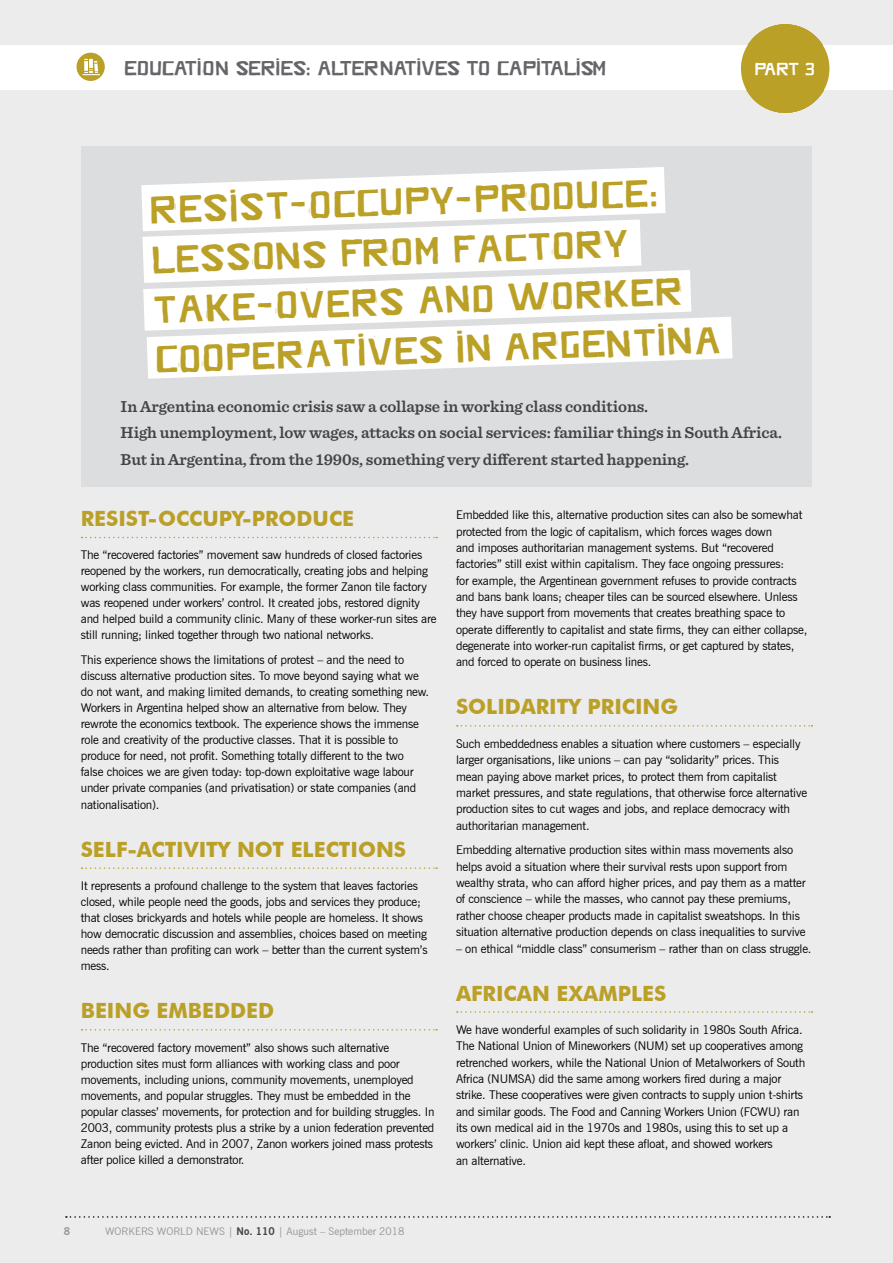
<style>
.page{position:relative;width:893px;height:1263px;background:#ececed}
.page>*{position:absolute;margin:0;border:0;box-sizing:border-box;transform-origin:0 0}
.t1{font:35.85px/49.7px "Pizz HH Normal";color:#bba027}
.t2{font:700 21px "Futura BT";color:#bba027}
.t3{font:19.05px "Pizz HH Normal";letter-spacing:-.03em;color:#656669}
.t4{font:19.05px "Pizz HH Normal";color:#fff}
.t5{font:600 16.5px/26.2px "Sentinel";letter-spacing:-.005em;color:#434345}
.t6{font:16.5px "Pizz HH Normal";color:#fff}
.t7{font:700 13.5px "Sentinel";color:#000}
.t8{font:12px/16.4px "News Gothic BT";letter-spacing:-.015em;color:#000}
.t9{font:10.5px "News Gothic BT";color:#939598}
.t10{font:700 10.5px "News Gothic BT";color:#939598}
.s1{font-weight:700;color:#414042}
</style>
<div class="page">
<svg style="left:66px;top:1216px;width:764px;height:2px"></svg>
<div style="left:0;top:45px;width:893px;height:45px;background:#fff"></div>
<div style="left:741px;top:24px;width:88px;height:89px;background:#bba027;border-radius:50%"></div>
<div style="left:81px;top:146px;width:731px;height:341px;background:#dcddde"></div>
<svg style="left:457px;top:725px;width:355px;height:2px"></svg>
<svg style="left:457px;top:1011px;width:355px;height:2px"></svg>
<svg style="left:82px;top:537px;width:355px;height:1px"></svg>
<svg style="left:82px;top:867px;width:355px;height:2px"></svg>
<svg style="left:82px;top:1029px;width:355px;height:1px"></svg>
<svg style="left:141px;top:167px;width:591px;height:212px"></svg>
<svg style="left:76px;top:45px;width:754px;height:35px"></svg>
<p class="t7" style="left:103px;top:48px;width:89px">Section Topic</p>
<h3 class="t3" style="left:230px;top:58px;width:104px">AL SERIES</h3>
<h3 class="t3" style="left:125px;top:58px;width:484px">EDUCATION SERIES: ALTERNATIVES TO CAPITALISM</h3>
<h3 class="t4" style="left:750px;top:60px;width:73px">PART 27</h3>
<h3 class="t6" style="left:755px;top:60px;width:62px">PART 3</h3>
<h1 class="t1" style="left:151px;top:185px;width:569px;rotate:-2deg">Resist-Occupy-Produce:<br>Lessons from Factory<br>Take-Overs and Worker<br>Cooperatives in Argentina</h1>
<p class="t5" style="left:121px;top:392px;width:663px">In Argentina economic crisis saw a collapse in working class conditions.<br>High unemployment, low wages, attacks on social services: familiar things in South Africa.<br>But in Argentina, from the 1990s, something very different started happening.</p>
<h2 class="t2" style="left:81px;top:506px;width:275px">RESIST-OCCUPY-PRODUCE</h2>
<p class="t8" style="left:81px;top:547px;width:357px">The “recovered factories” movement saw hundreds of closed factories reopened by the workers, run democratically, creating jobs and helping working class communities. For example, the former Zanon tile factory was reopened under workers’ control. It created jobs, restored dignity and helped build a community clinic. Many of these worker-run sites are still running; linked together through two national networks.</p>
<p class="t8" style="left:81px;top:652px;width:350px">This experience shows the limitations of protest – and the need to discuss alternative production sites. To move beyond saying what we do not want, and making limited demands, to creating something new.<br>Workers in Argentina helped show an alternative from below. They rewrote the economics textbook. The experience shows the immense role and creativity of the productive classes. That it is possible to produce for need, not profit. Something totally different to the two false choices we are given today: top-down exploitative wage labour under private companies (and privatisation) or state companies (and nationalisation).</p>
<h2 class="t2" style="left:81px;top:836px;width:327px">SELF-ACTIVITY NOT ELECTIONS</h2>
<p class="t8" style="left:81px;top:877px;width:348px">It represents a profound challenge to the system that leaves factories closed, while people need the goods, jobs and services they produce; that closes brickyards and hotels while people are homeless. It shows how democratic discussion and assemblies, choices based on meeting needs rather than profiting can work – better than the current system’s mess.</p>
<h2 class="t2" style="left:81px;top:998px;width:195px">BEING EMBEDDED</h2>
<p class="t8" style="left:81px;top:1039px;width:355px">The “recovered factory movement” also shows such alternative production sites must form alliances with working class and poor movements, including unions, community movements, unemployed movements, and popular struggles. They must be embedded in the popular classes’ movements, for protection and for building struggles. In 2003, community protests plus a strike by a union federation prevented Zanon being evicted. And in 2007, Zanon workers joined mass protests after police killed a demonstrator.</p>
<p class="t8" style="left:456px;top:507px;width:353px">Embedded like this, alternative production sites can also be somewhat protected from the logic of capitalism, which forces wages down<br>and imposes authoritarian management systems. But “recovered factories” still exist within capitalism. They face ongoing pressures:<br>for example, the Argentinean government refuses to provide contracts and bans bank loans; cheaper tiles can be sourced elsewhere. Unless they have support from movements that creates breathing space to operate differently to capitalist and state firms, they can either collapse, degenerate into worker-run capitalist firms, or get captured by states, and forced to operate on business lines.</p>
<h2 class="t2" style="left:456px;top:694px;width:224px">SOLIDARITY PRICING</h2>
<p class="t8" style="left:456px;top:735px;width:353px">Such embeddedness enables a situation where customers – especially larger organisations, like unions – can pay “solidarity” prices. This mean paying above market prices, to protect them from capitalist market pressures, and state regulations, that otherwise force alternative production sites to cut wages and jobs, and replace democracy with authoritarian management.</p>
<p class="t8" style="left:456px;top:842px;width:351px">Embedding alternative production sites within mass movements also helps avoid a situation where their survival rests upon support from wealthy strata, who can afford higher prices, and pay them as a matter of conscience – while the masses, who cannot pay these premiums, rather choose cheaper products made in capitalist sweatshops. In this situation alternative production depends on class inequalities to survive</p>
<p class="t8" style="left:456px;top:940px;width:357px">– on ethical “middle class” consumerism – rather than on class struggle.</p>
<h2 class="t2" style="left:456px;top:980px;width:212px">AFRICAN EXAMPLES</h2>
<p class="t8" style="left:456px;top:1021px;width:351px">We have wonderful examples of such solidarity in 1980s South Africa.<br>The National Union of Mineworkers (NUM) set up cooperatives among retrenched workers, while the National Union of Metalworkers of South Africa (NUMSA) did the same among workers fired during a major strike. These cooperatives were given contracts to supply union t-shirts and similar goods. The Food and Canning Workers Union (FCWU) ran its own medical aid in the 1970s and 1980s, using this to set up a workers’ clinic. Union aid kept these afloat, and showed workers<br>an alternative.</p>
<p class="t10" style="left:64px;top:1224px;width:8px">8</p>
<p class="t9" style="left:105px;top:1224px;width:301px">WORKERS WORLD NEWS | <span class="s1">No. 110</span> | August – September 2018</p>
</div>
